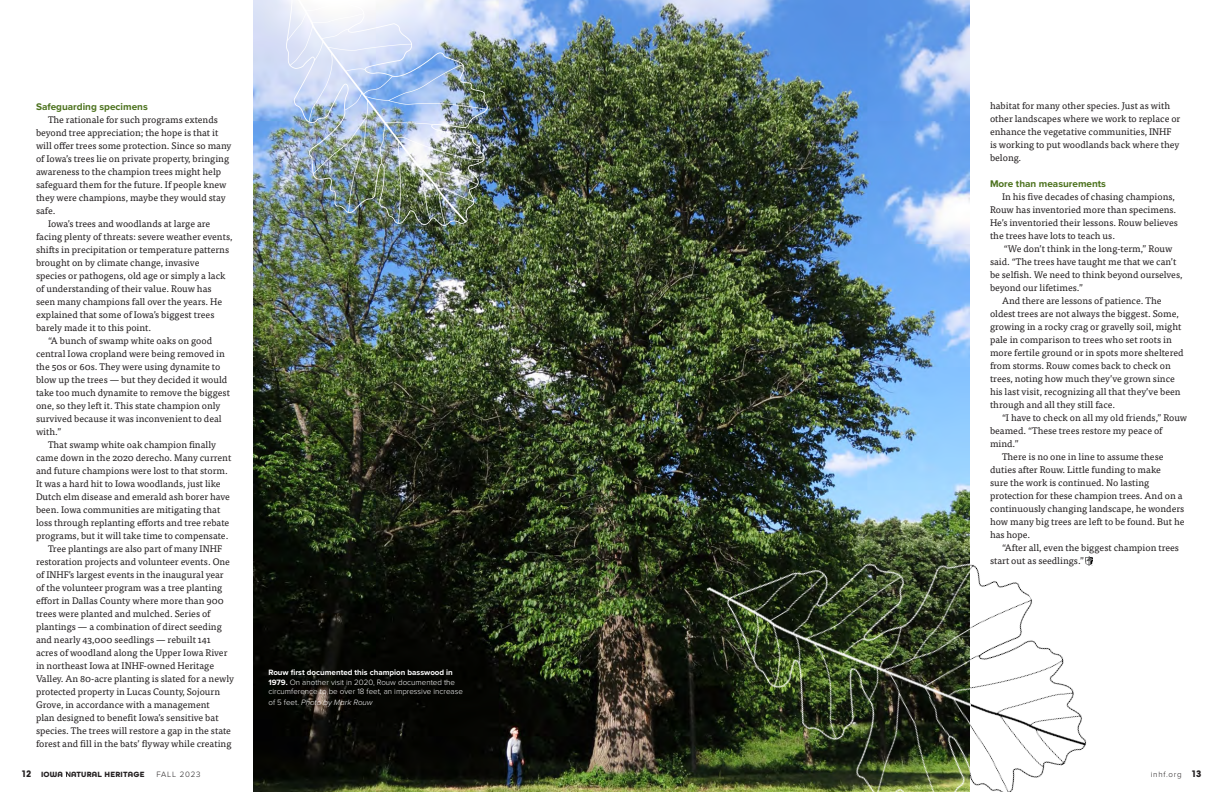
<style>
.page{position:relative;width:1224px;height:792px;background:#fff}
.page>*{position:absolute;margin:0;border:0;box-sizing:border-box;transform-origin:0 0}
.t1{font:700 10px "Proxima Nova";color:#4b711c}
.t2{font:9.5px/13px "Tisa Pro";color:#231f20}
.t3{font:300 8px/9.6px "Proxima Nova";color:#fff}
.t4{font:italic 300 8px "Proxima Nova";color:#fff}
.t5{font:700 8px "All Round Gothic";letter-spacing:.025em;color:#231f20}
.t6{font:300 8px "Proxima Nova";letter-spacing:.1em;color:#231f20}
.s1{font-weight:700}
.s2{font-style:normal}
.s3{font-size:10px}
.s4{color:#fff}
.s5{font-family:"All Round Gothic";font-weight:700;font-size:10px}
</style>
<div class="page">
<img style="left:974px;top:556px;width:119px;height:236px">
<svg style="left:66px;top:772px;width:4px;height:5px"></svg>
<svg style="left:1086px;top:557px;width:6px;height:9px"></svg>
<img style="left:253px;top:0;width:717px;height:792px">
<img style="left:286px;top:0;width:202px;height:225px">
<img style="left:974px;top:556px;width:58px;height:42px">
<img style="left:707px;top:447px;width:267px;height:345px">
<p class="t1" style="left:36px;top:99px;width:113px">Safeguarding specimens</p>
<p class="t2" style="left:36px;top:113px;width:197px;text-indent:12px">The rationale for such programs extends beyond tree appreciation; the hope is that it will offer trees some protection. Since so many of Iowa’s trees lie on private property, bringing awareness to the champion trees might help safeguard them for the future. If people knew they were champions, maybe they would stay safe.</p>
<p class="t2" style="left:36px;top:216px;width:198px;text-indent:12px">Iowa’s trees and woodlands at large are facing plenty of threats: severe weather events, shifts in precipitation or temperature patterns brought on by climate change, invasive<br>species or pathogens, old age or simply a lack of understanding of their value. Rouw has seen many champions fall over the years. He explained that some of Iowa’s biggest trees barely made it to this point.</p>
<p class="t2" style="left:36px;top:333px;width:196px;text-indent:12px">“A bunch of swamp white oaks on good central Iowa cropland were being removed in the 50s or 60s. They were using dynamite to blow up the trees — but they decided it would take too much dynamite to remove the biggest one, so they left it. This state champion only survived because it was inconvenient to deal with.”</p>
<p class="t2" style="left:36px;top:437px;width:197px;text-indent:12px">That swamp white oak champion finally came down in the 2020 derecho. Many current and future champions were lost to that storm.<br>It was a hard hit to Iowa woodlands, just like Dutch elm disease and emerald ash borer have been. Iowa communities are mitigating that loss through replanting efforts and tree rebate programs, but it will take time to compensate.</p>
<p class="t2" style="left:36px;top:541px;width:199px;text-indent:12px">Tree plantings are also part of many INHF restoration projects and volunteer events. One of INHF’s largest events in the inaugural year of the volunteer program was a tree planting effort in Dallas County where more than 900 trees were planted and mulched. Series of plantings — a combination of direct seeding and nearly 43,000 seedlings — rebuilt 141 acres of woodland along the Upper Iowa River in northeast Iowa at INHF-owned Heritage Valley. An 80-acre planting is slated for a newly protected property in Lucas County, Sojourn Grove, in accordance with a management<br>plan designed to benefit Iowa’s sensitive bat species. The trees will restore a gap in the state forest and fill in the bats’ flyway while creating</p>
<p class="t3" style="left:268px;top:667px;width:196px"><span class="s1">Rouw first documented this champion basswood in<br>1979.</span> On another visit in 2020, Rouw documented the circumference to be over 18 feet, an impressive increase</p>
<p class="t4" style="left:268px;top:696px;width:106px"><span class="s2">of 5 feet.</span> Photo by Mark Rouw</p>
<p class="t2" style="left:990px;top:99px;width:192px">habitat for many other species. Just as with other landscapes where we work to replace or enhance the vegetative communities, INHF is working to put woodlands back where they belong.</p>
<p class="t1" style="left:990px;top:176px;width:118px">More than measurements</p>
<p class="t2" style="left:990px;top:190px;width:189px;text-indent:12px">In his five decades of chasing champions, Rouw has inventoried more than specimens.<br>He’s inventoried their lessons. Rouw believes the trees have lots to teach us.</p>
<p class="t2" style="left:990px;top:242px;width:194px;text-indent:14px">“We don’t think in the long-term,” Rouw said. “The trees have taught me that we can’t be selfish. We need to think beyond ourselves, beyond our lifetimes.”</p>
<p class="t2" style="left:990px;top:294px;width:195px;text-indent:12px">And there are lessons of patience. The oldest trees are not always the biggest. Some, growing in a rocky crag or gravelly soil, might pale in comparison to trees who set roots in more fertile ground or in spots more sheltered from storms. Rouw comes back to check on trees, noting how much they’ve grown since his last visit, recognizing all that they’ve been through and all they still face.</p>
<p class="t2" style="left:990px;top:410px;width:199px;text-indent:12px">“I have to check on all my old friends,” Rouw beamed. “These trees restore my peace of mind.”</p>
<p class="t2" style="left:990px;top:449px;width:196px;text-indent:12px">There is no one in line to assume these duties after Rouw. Little funding to make<br>sure the work is continued. No lasting protection for these champion trees. And on a continuously changing landscape, he wonders how many big trees are left to be found. But he has hope.</p>
<p class="t2" style="left:990px;top:540px;width:191px;text-indent:12px">“After all, even the biggest champion trees start out as seedlings.”</p>
<p class="t5" style="left:21px;top:770px;width:125px"><span class="s3">12</span> IOWA <span class="s4">N</span>ATURAL HERITAGE</p>
<p class="t6" style="left:156px;top:768px;width:46px">FALL 2023</p>
<p class="t6" style="left:1151px;top:769px;width:52px">inhf.org <span class="s5">13</span></p>
</div>
